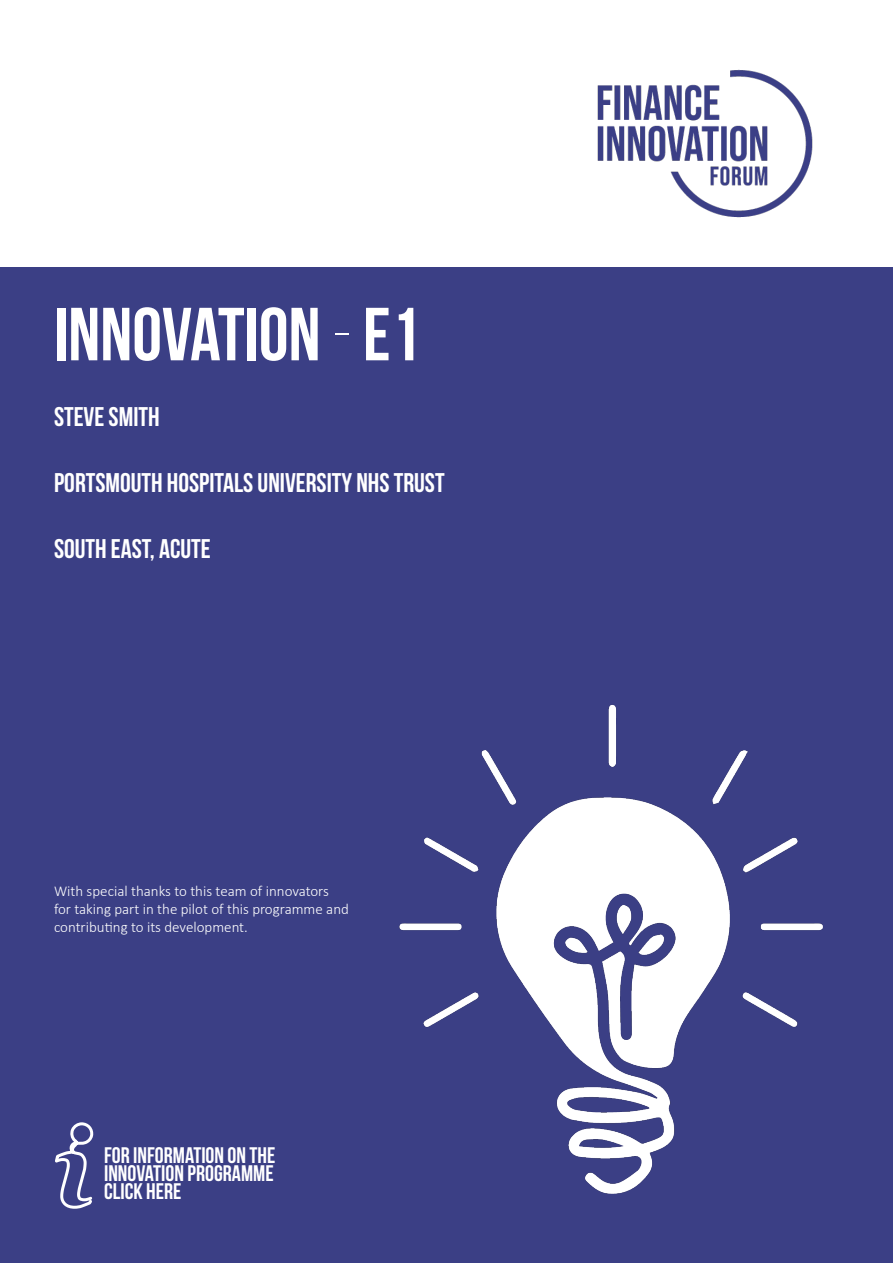
<style>
.page{position:relative;width:893px;height:1263px;background:#fff}
.page>*{position:absolute;margin:0;border:0;box-sizing:border-box;transform-origin:0 0}
.t1{font:700 75px "Bebas Neue";color:#fff}
.t2{font:700 27px "Bebas Neue";color:#fff}
.Body_copy{font:700 22.5px/18px "Bebas Neue";color:#fff;text-align:justify}
.Body_copy-2{font:300 15px/18px "Calibri";color:#fff}
.s1{font-weight:300}
</style>
<div class="page">
<div style="left:0;top:268px;width:893px;height:995px;background:#3b3f85"></div>
<img style="left:572px;top:69px;width:267px;height:199px">
<svg style="left:55px;top:1122px;width:39px;height:87px"></svg>
<img style="left:399px;top:705px;width:424px;height:489px">
<p class="t1" style="left:54px;top:293px;width:368px">INNOVATION <span class="s1">-</span> E1</p>
<p class="t2" style="left:54px;top:402px;width:107px">STEVE SMITH</p>
<p class="t2" style="left:54px;top:468px;width:392px">PORTSMOUTH HOSPITALS UNIVERSITY NHS TRUST</p>
<p class="t2" style="left:54px;top:534px;width:158px">SOUTH EAST, ACUTE</p>
<p class="Body_copy-2" style="left:54px;top:882px;width:296px">With special thanks to this team of innovators for taking part in the pilot of this programme and contributing to its development.</p>
<p class="Body_copy" style="left:104px;top:1145px;width:173px">FOR INFORMATION ON THE INNOVATION PROGRAMME CLICK HERE</p>
</div>
